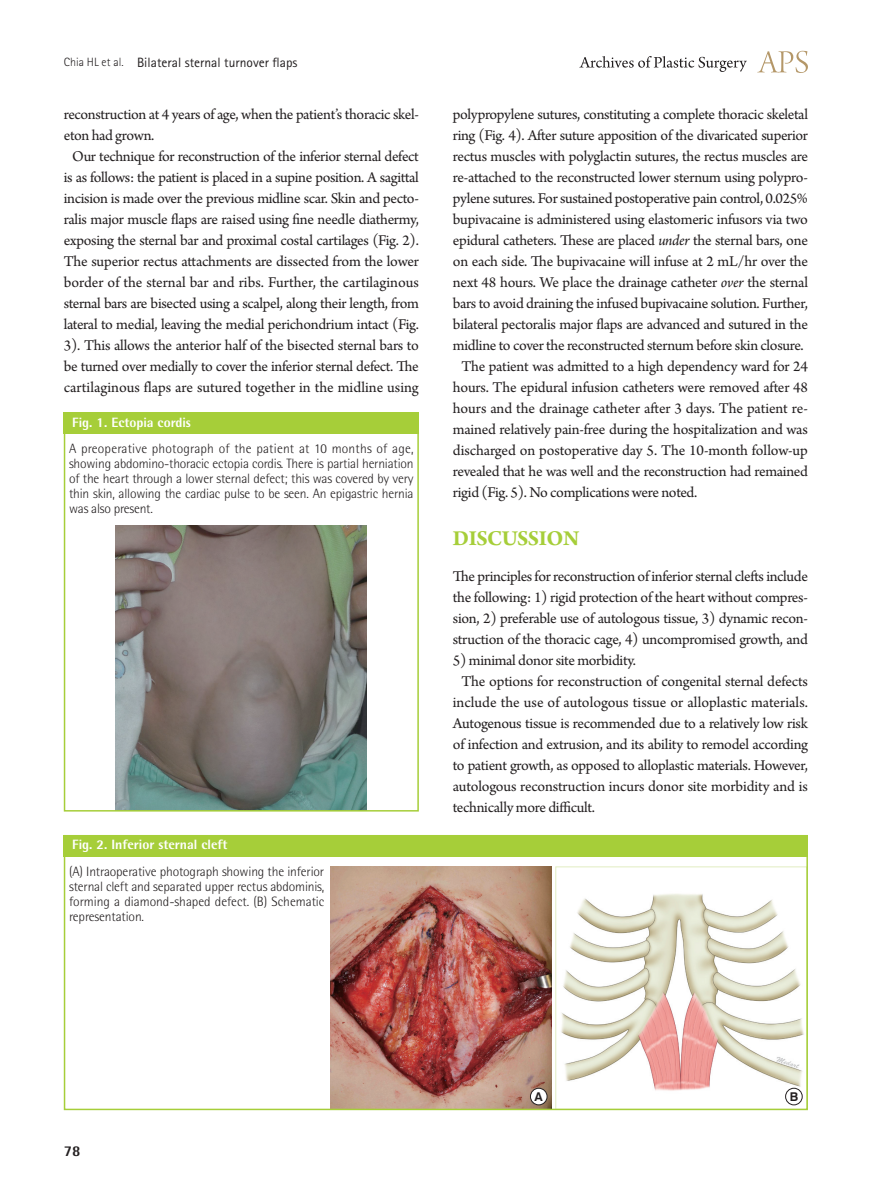
<style>
.page{position:relative;width:893px;height:1191px;background:#fff}
.page>*{position:absolute;margin:0;border:0;box-sizing:border-box;transform-origin:0 0}
.대제목{font:700 22.5px "Arno Pro";letter-spacing:-.02em;color:#a6ce39}
.본문_성형{font:15.75px/21px "Arno Pro";letter-spacing:-.02em;color:#231f20;text-align:justify}
.t1{font:800 15px "Rotis Semi Sans Std";color:#231f20}
.그림__표-설명{font:300 13.5px/15px "Rotis Semi Sans Std";letter-spacing:-.015em;color:#231f20;text-align:justify}
.표_그림_제목_볼드{font:800 13.5px "Rotis Semi Sans Std";color:#fff}
.하시라_제목{font:13.5px "Rotis Sans Serif Std";color:#231f20}
.t2{font:700 12.15px "Swiss 721 BT";color:#231f20}
.s1{font-weight:300;font-size:12px}
.s2{font-style:italic}
</style>
<div class="page">
<svg style="left:757px;top:51px;width:51px;height:22px"></svg>
<svg style="left:579px;top:56px;width:168px;height:16px"></svg>
<img style="left:116px;top:525px;width:251px;height:283px">
<div style="left:64px;top:412px;width:355px;height:399px;border:2px solid #a6ce39"></div>
<div style="left:64px;top:412px;width:355px;height:22px;background:#a6ce39"></div>
<img style="left:330px;top:867px;width:221px;height:240px">
<img style="left:561px;top:894px;width:243px;height:201px">
<div style="left:64px;top:835px;width:744px;height:21px;background:#a6ce39"></div>
<div style="left:530px;top:1088px;width:17px;height:16px;background:#fff;border-radius:50%"></div>
<div style="left:530px;top:1088px;width:17px;height:17px;border:1px solid #231f20;border-radius:50%"></div>
<div style="left:786px;top:1088px;width:16px;height:16px;background:#fff;border-radius:50%"></div>
<div style="left:785px;top:1088px;width:17px;height:17px;border:1px solid #231f20;border-radius:50%"></div>
<div style="left:64px;top:835px;width:744px;height:275px;border:2px solid #a6ce39"></div>
<p class="하시라_제목" style="left:64px;top:54px;width:235px"><span class="s1">Chia HL et al.</span> Bilateral sternal turnover flaps</p>
<p class="본문_성형" style="left:64px;top:105px;width:357px">reconstruction at 4 years of age, when the patient’s thoracic skel&shy;eton had grown.</p>
<p class="본문_성형" style="left:64px;top:147px;width:357px;text-align:center">Our technique for reconstruction of the inferior sternal defect is as follows: the patient is placed in a supine position. A sagittal incision is made over the previous midline scar. Skin and pecto&shy;ralis major muscle flaps are raised using fine needle diathermy, exposing the sternal bar and proximal costal cartilages (Fig. 2).<br>The superior rectus attachments are dissected from the lower border of the sternal bar and ribs. Further, the cartilaginous sternal bars are bisected using a scalpel, along their length, from lateral to medial, leaving the medial perichondrium intact (Fig.<br>3). This allows the anterior half of the bisected sternal bars to be turned over medially to cover the inferior sternal defect. The cartilaginous flaps are sutured together in the midline using</p>
<p class="표_그림_제목_볼드" style="left:72px;top:414px;width:120px">Fig. 1. Ectopia cordis</p>
<p class="그림__표-설명" style="left:69px;top:441px;width:346px">A preoperative photograph of the patient at 10 months of age, showing abdomino-thoracic ectopia cordis. There is partial herniation of the heart through a lower sternal defect; this was covered by very thin skin, allowing the cardiac pulse to be seen. An epigastric hernia was also present.</p>
<p class="표_그림_제목_볼드" style="left:72px;top:836px;width:157px">Fig. 2. Inferior sternal cleft</p>
<p class="그림__표-설명" style="left:69px;top:863px;width:257px">(A) Intraoperative photograph showing the inferior sternal cleft and separated upper rectus abdominis, forming a diamond-shaped defect. (B) Schematic representation.</p>
<p class="본문_성형" style="left:453px;top:105px;width:357px">polypropylene sutures, constituting a complete thoracic skeletal ring (Fig. 4). After suture apposition of the divaricated superior rectus muscles with polyglactin sutures, the rectus muscles are re-attached to the reconstructed lower sternum using polypro&shy;pylene sutures. For sustained postoperative pain control, 0.025% bupivacaine is administered using elastomeric infusors via two epidural catheters. These are placed <span class="s2">under</span> the sternal bars, one on each side. The bupivacaine will infuse at 2 mL/hr over the next 48 hours. We place the drainage catheter <span class="s2">over</span> the sternal bars to avoid draining the infused bupivacaine solution. Further, bilateral pectoralis major flaps are advanced and sutured in the midline to cover the reconstructed sternum before skin closure.</p>
<p class="본문_성형" style="left:453px;top:357px;width:357px;text-indent:9px">The patient was admitted to a high dependency ward for 24 hours. The epidural infusion catheters were removed after 48 hours and the drainage catheter after 3 days. The patient re&shy;mained relatively pain-free during the hospitalization and was discharged on postoperative day 5. The 10-month follow-up revealed that he was well and the reconstruction had remained rigid (Fig. 5). No complications were noted.</p>
<p class="대제목" style="left:453px;top:525px;width:128px">DISCUSSION</p>
<p class="본문_성형" style="left:453px;top:567px;width:357px">The principles for reconstruction of inferior sternal clefts include the following: 1) rigid protection of the heart without compres&shy;sion, 2) preferable use of autologous tissue, 3) dynamic recon&shy;struction of the thoracic cage, 4) uncompromised growth, and</p>
<p class="본문_성형" style="left:453px;top:651px;width:185px">5) minimal donor site morbidity.</p>
<p class="본문_성형" style="left:453px;top:672px;width:357px;text-indent:9px">The options for reconstruction of congenital sternal defects include the use of autologous tissue or alloplastic materials.<br>Autogenous tissue is recommended due to a relatively low risk of infection and extrusion, and its ability to remodel according to patient growth, as opposed to alloplastic materials. However, autologous reconstruction incurs donor site morbidity and is technically more difficult.</p>
<p class="t1" style="left:64px;top:1141px;width:18px">78</p>
<p class="t2" style="left:535px;top:1089px;width:10px">A</p>
<p class="t2" style="left:790px;top:1089px;width:10px">B</p>
</div>
